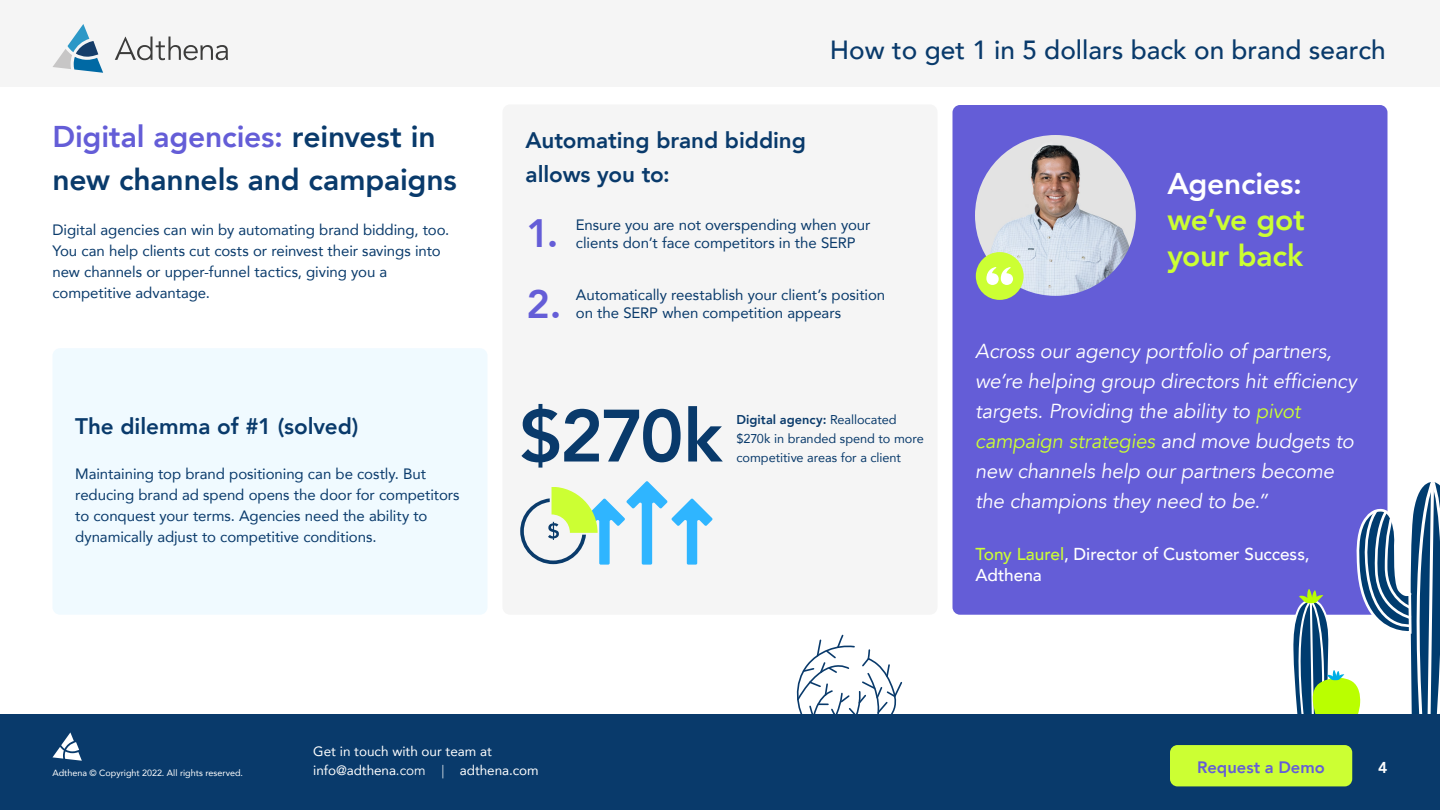
<style>
.page{position:relative;width:1440px;height:810px;background:#fff}
.page>*{position:absolute;margin:0;border:0;box-sizing:border-box;transform-origin:0 0}
.t1{font:800 73.28px "Avenir";color:#093a6b}
.t2{font:800 39.6px "Avenir";color:#645dd7}
.t3{font:800 30px/42.8px "Avenir";letter-spacing:-.005em;color:#093a6b}
.t4{font:800 30px/36px "Avenir";letter-spacing:-.01em;color:#cf3}
.t5{font:800 30px "Avenir";letter-spacing:-.005em;color:#fff}
.t6{font:500 26.25px "Avenir";color:#093a6b}
.t7{font:800 22.5px/34.5px "Avenir";color:#093a6b}
.t8{font:italic 20.25px/30px "Avenir";letter-spacing:-.01em;color:#fff}
.t9{font:500 17.25px/20.7px "Avenir";color:#fff}
.t10{font:800 16.5px "Avenir";color:#645dd7}
.t11{font:800 15.75px "Avenir";color:#fff}
.t12{font:15px/21px "Avenir";letter-spacing:-.005em;color:#093a6b}
.t13{font:13.5px/19.5px "Avenir";letter-spacing:-.005em;color:#fff}
.t14{font:12.75px/18.8px "Avenir";letter-spacing:-.005em;color:#093a6b}
.t15{font:9px "Avenir";color:#fff}
.s1{color:#645dd7}
.s2{font-weight:800}
.s3{color:#cf3}
.s4{font-style:inherit}
.s5{font-weight:300}
</style>
<div class="page">
<div style="left:952px;top:105px;width:436px;height:510px;background:#645dd7;border-radius:8px"></div>
<div style="left:52px;top:348px;width:436px;height:267px;background:#f0faff;border-radius:8px"></div>
<svg style="left:1291px;top:478px;width:149px;height:236px"></svg>
<div style="left:0;top:0;width:1440px;height:87px;background:#f5f5f5"></div>
<svg style="left:115px;top:37px;width:113px;height:23px"></svg>
<svg style="left:53px;top:24px;width:50px;height:49px"></svg>
<img style="left:975px;top:135px;width:161px;height:161px;border-radius:80px">
<div style="left:0;top:714px;width:1440px;height:96px;background:#093a6b"></div>
<svg style="left:52px;top:732px;width:30px;height:29px"></svg>
<div style="left:502px;top:104px;width:436px;height:511px;background:#f5f5f5;border-radius:8px"></div>
<svg style="left:520px;top:481px;width:193px;height:84px"></svg>
<div style="left:976px;top:252px;width:48px;height:48px;background:#cf3;border-radius:50%"></div>
<svg style="left:986px;top:267px;width:27px;height:18px"></svg>
<svg style="left:796px;top:634px;width:107px;height:80px"></svg>
<div style="left:1170px;top:745px;width:182px;height:41px;background:#cf3;border-radius:8px"></div>
<h3 class="t3" style="left:52px;top:115px;width:406px"><span class="s1">Digital agencies:</span> reinvest in new channels and campaigns</h3>
<p class="t12" style="left:52px;top:219px;width:398px">Digital agencies can win by automating brand bidding, too.<br>You can help clients cut costs or reinvest their savings into new channels or upper-funnel tactics, giving you a competitive advantage.</p>
<h3 class="t7" style="left:75px;top:409px;width:285px">The dilemma of #1 (solved)</h3>
<p class="t12" style="left:75px;top:463px;width:386px">Maintaining top brand positioning can be costly. But reducing brand ad spend opens the door for competitors to conquest your terms. Agencies need the ability to dynamically adjust to competitive conditions.</p>
<h3 class="t6" style="left:830px;top:27px;width:557px">How to get 1 in 5 dollars back on brand search</h3>
<h3 class="t7" style="left:526px;top:122px;width:282px">Automating brand bidding allows you to:</h3>
<h2 class="t2" style="left:527px;top:203px;width:34px">1.</h2>
<p class="t12" style="left:576px;top:215px;width:296px;line-height:18px">Ensure you are not overspending when your clients don’t face competitors in the SERP</p>
<h2 class="t2" style="left:527px;top:273px;width:36px">2.</h2>
<p class="t12" style="left:576px;top:286px;width:311px;line-height:18px">Automatically reestablish your client’s position on the SERP when competition appears</p>
<h1 class="t1" style="left:519px;top:379px;width:205px">$270k</h1>
<p class="t14" style="left:737px;top:410px;width:189px"><span class="s2">Digital agency:</span> Reallocated $270k in branded spend to more competitive areas for a client</p>
<h3 class="t5" style="left:1167px;top:161px;width:136px">Agencies:</h3>
<h3 class="t4" style="left:1167px;top:202px;width:139px">we’ve got your back</h3>
<p class="t8" style="left:975px;top:336px;width:383px">Across our agency portfolio of partners, we’re helping group directors hit efficiency targets. Providing the ability to <span class="s3">pivot campaign strategies</span> and move budgets to new channels help our partners become the champions they need to be.”</p>
<p class="t9" style="left:975px;top:543px;width:336px"><span class="s3">Tony Laurel</span>, Director of Customer Success,<br>Adthena</p>
<p class="t13" style="left:313px;top:741px;width:227px">Get in touch with our team at info@adthena<span class="s4">.com</span> <span class="s5">|</span> adthena.com</p>
<p class="t10" style="left:1197px;top:754px;width:129px">Request a Demo</p>
<p class="t15" style="left:52px;top:765px;width:192px">Adthena © Copyright 2022. All rights reserved.</p>
<p class="t11" style="left:1378px;top:756px;width:11px">4</p>
</div>
